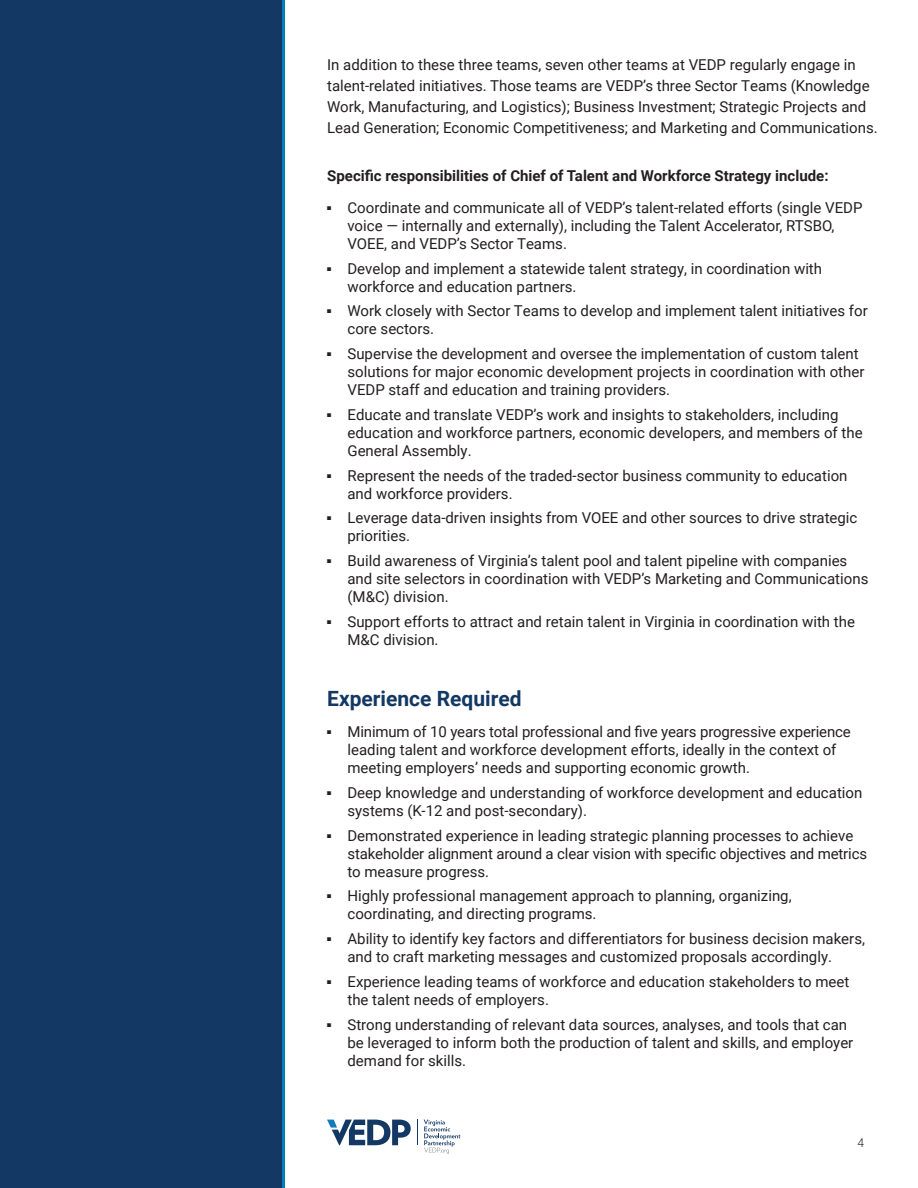
<style>
.page{position:relative;width:918px;height:1188px;background:#fff}
.page>*{position:absolute;margin:0;border:0;box-sizing:border-box;transform-origin:0 0}
.H2_-_Case_Study_v3{font:700 21px "Roboto";color:#133863}
.t1{font:15px/18px "Roboto";color:#231f20}
.t2{font:700 15px "Roboto";color:#231f20}
.t3{font:300 12px "Roboto";color:#231f20}
</style>
<div class="page">
<svg style="left:327px;top:1120px;width:84px;height:25px"></svg>
<svg style="left:417px;top:1120px;width:1px;height:25px"></svg>
<svg style="left:424px;top:1120px;width:36px;height:34px"></svg>
<div style="left:0;top:0;width:283px;height:1188px;background:#133863"></div>
<hr style="left:282px;top:0;width:3px;height:1188px;background:#007dbb">
<p class="t1" style="left:327px;top:53px;width:552px;line-height:21.1px">In addition to these three teams, seven other teams at VEDP regularly engage in talent-related initiatives. Those teams are VEDP’s three Sector Teams (Knowledge Work, Manufacturing, and Logistics); Business Investment; Strategic Projects and Lead Generation; Economic Competitiveness; and Marketing and Communications.</p>
<p class="t2" style="left:327px;top:165px;width:503px">Specific responsibilities of Chief of Talent and Workforce Strategy include:</p>
<p class="t1" style="left:347px;top:198px;width:517px;text-indent:-20px">■ Coordinate and communicate all of VEDP’s talent-related efforts (single VEDP voice — internally and externally), including the Talent Accelerator, RTSBO,<br>VOEE, and VEDP’s Sector Teams.</p>
<p class="t1" style="left:347px;top:259px;width:476px;text-indent:-20px">■ Develop and implement a statewide talent strategy, in coordination with workforce and education partners.</p>
<p class="t1" style="left:347px;top:301px;width:522px;text-indent:-20px">■ Work closely with Sector Teams to develop and implement talent initiatives for core sectors.</p>
<p class="t1" style="left:347px;top:344px;width:518px;text-indent:-20px">■ Supervise the development and oversee the implementation of custom talent solutions for major economic development projects in coordination with other<br>VEDP staff and education and training providers.</p>
<p class="t1" style="left:347px;top:405px;width:517px;text-indent:-20px">■ Educate and translate VEDP’s work and insights to stakeholders, including education and workforce partners, economic developers, and members of the<br>General Assembly.</p>
<p class="t1" style="left:347px;top:466px;width:502px;text-indent:-20px">■ Represent the needs of the traded-sector business community to education and workforce providers.</p>
<p class="t1" style="left:347px;top:508px;width:511px;text-indent:-20px">■ Leverage data-driven insights from VOEE and other sources to drive strategic priorities.</p>
<p class="t1" style="left:347px;top:551px;width:522px;text-indent:-20px">■ Build awareness of Virginia’s talent pool and talent pipeline with companies and site selectors in coordination with VEDP’s Marketing and Communications (M&amp;C) division.</p>
<p class="t1" style="left:347px;top:612px;width:509px;text-indent:-20px">■ Support efforts to attract and retain talent in Virginia in coordination with the<br>M&amp;C division.</p>
<p class="H2_-_Case_Study_v3" style="left:327px;top:683px;width:196px">Experience Required</p>
<p class="t1" style="left:347px;top:722px;width:505px;text-indent:-20px">■ Minimum of 10 years total professional and five years progressive experience leading talent and workforce development efforts, ideally in the context of meeting employers’ needs and supporting economic growth.</p>
<p class="t1" style="left:347px;top:783px;width:516px;text-indent:-20px">■ Deep knowledge and understanding of workforce development and education systems (K-12 and post-secondary).</p>
<p class="t1" style="left:347px;top:826px;width:521px;text-indent:-20px">■ Demonstrated experience in leading strategic planning processes to achieve stakeholder alignment around a clear vision with specific objectives and metrics to measure progress.</p>
<p class="t1" style="left:347px;top:886px;width:446px;text-indent:-20px">■ Highly professional management approach to planning, organizing, coordinating, and directing programs.</p>
<p class="t1" style="left:347px;top:929px;width:519px;text-indent:-20px">■ Ability to identify key factors and differentiators for business decision makers, and to craft marketing messages and customized proposals accordingly.</p>
<p class="t1" style="left:347px;top:972px;width:503px;text-indent:-20px">■ Experience leading teams of workforce and education stakeholders to meet the talent needs of employers.</p>
<p class="t1" style="left:347px;top:1015px;width:507px;text-indent:-20px">■ Strong understanding of relevant data sources, analyses, and tools that can be leveraged to inform both the production of talent and skills, and employer demand for skills.</p>
<p class="t3" style="left:857px;top:1134px;width:8px">4</p>
</div>
